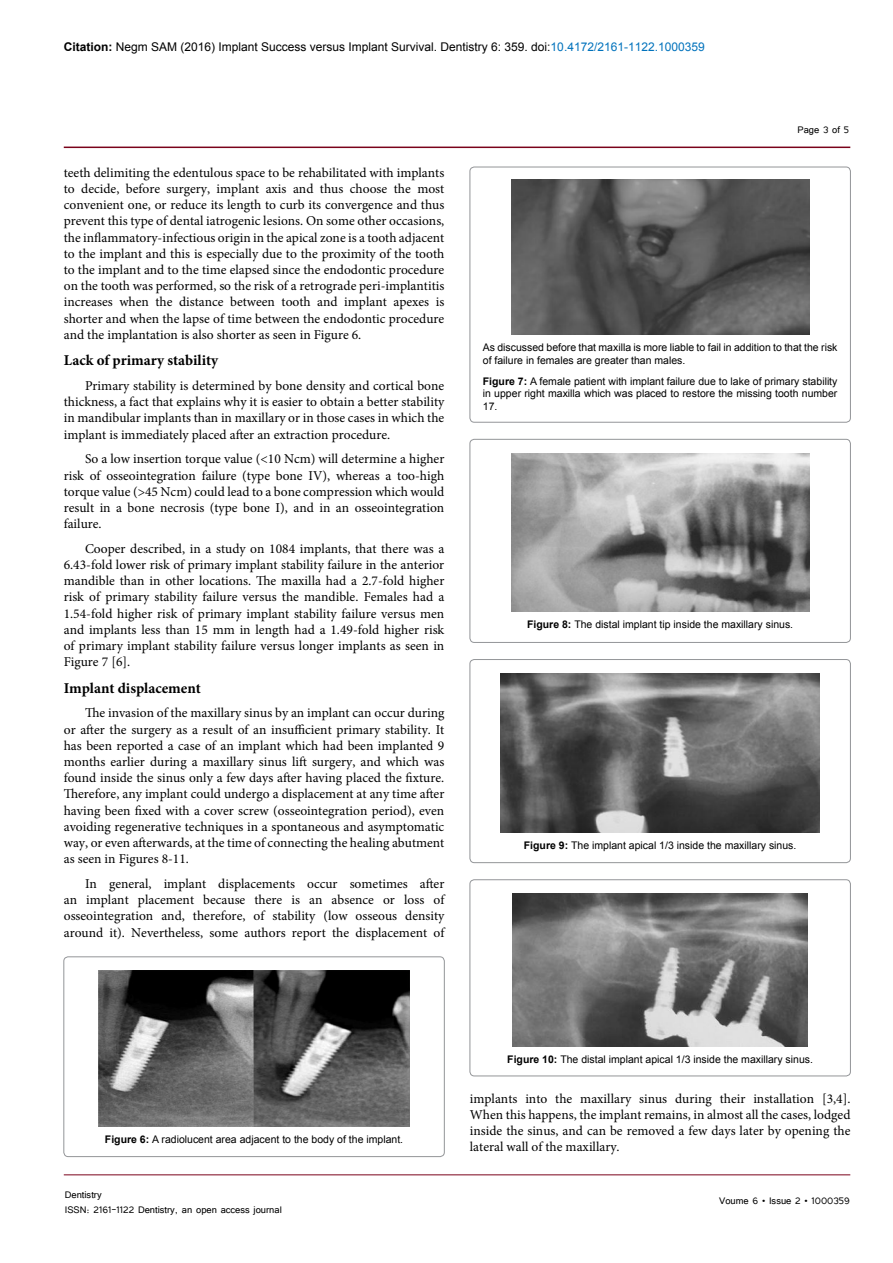
<style>
.page{position:relative;width:893px;height:1263px;background:#fff}
.page>*{position:absolute;margin:0;border:0;box-sizing:border-box;transform-origin:0 0}
.t1{font:700 15px "Minion Pro";letter-spacing:-.005em;color:#000}
.t2{font:13.5px/16.2px "Minion Pro";color:#000;text-align:justify}
.t3{font:12px "Arial";color:#000}
.t4{font:12px/14.4px "Tunga";color:#000}
.t5{font:10.5px/12.6px "Arial";color:#000}
.s1{font-weight:700}
.s2{color:#0072bc}
</style>
<div class="page">
<hr style="left:64px;top:147px;width:786px;height:1px;background:#7a031b">
<hr style="left:64px;top:1174px;width:786px;height:1px;background:#7a031b">
<div style="left:64px;top:957px;width:380px;height:199px;border:1px solid #939598;border-radius:4px"></div>
<img style="left:99px;top:970px;width:310px;height:157px">
<div style="left:470px;top:167px;width:380px;height:255px;border:1px solid #939598;border-radius:4px"></div>
<img style="left:511px;top:179px;width:298px;height:156px">
<div style="left:470px;top:439px;width:380px;height:203px;border:1px solid #939598;border-radius:4px"></div>
<img style="left:511px;top:454px;width:298px;height:158px">
<div style="left:470px;top:659px;width:380px;height:204px;border:1px solid #939598;border-radius:4px"></div>
<img style="left:500px;top:673px;width:320px;height:160px">
<div style="left:470px;top:880px;width:380px;height:196px;border:1px solid #939598;border-radius:4px"></div>
<img style="left:513px;top:893px;width:294px;height:153px">
<p class="t3" style="left:64px;top:39px;width:642px"><span class="s1">Citation:</span> Negm SAM (2016) Implant Success versus Implant Survival. Dentistry 6: 359. doi:<span class="s2">10.4172/2161-1122.1000359</span></p>
<p class="t4" style="left:797px;top:122px;width:53px">Page 3 of 5</p>
<p class="t2" style="left:64px;top:164px;width:382px">teeth delimiting the edentulous space to be rehabilitated with implants to decide, before surgery, implant axis and thus choose the most convenient one, or reduce its length to curb its convergence and thus prevent this type of dental iatrogenic lesions. On some other occasions, the inflammatory-infectious origin in the apical zone is a tooth adjacent to the implant and this is especially due to the proximity of the tooth to the implant and to the time elapsed since the endodontic procedure on the tooth was performed, so the risk of a retrograde peri-implantitis increases when the distance between tooth and implant apexes is shorter and when the lapse of time between the endodontic procedure and the implantation is also shorter as seen in Figure 6.</p>
<p class="t1" style="left:64px;top:350px;width:156px">Lack of primary stability</p>
<p class="t2" style="left:64px;top:378px;width:382px;text-indent:21px">Primary stability is determined by bone density and cortical bone thickness, a fact that explains why it is easier to obtain a better stability in mandibular implants than in maxillary or in those cases in which the implant is immediately placed after an extraction procedure.</p>
<p class="t2" style="left:64px;top:451px;width:382px;text-indent:21px">So a low insertion torque value (&lt;10 Ncm) will determine a higher risk of osseointegration failure (type bone IV), whereas a too-high torque value (&gt;45 Ncm) could lead to a bone compression which would result in a bone necrosis (type bone I), and in an osseointegration failure.</p>
<p class="t2" style="left:64px;top:540px;width:382px;text-indent:21px">Cooper described, in a study on 1084 implants, that there was a 6.43-fold lower risk of primary implant stability failure in the anterior mandible than in other locations. The maxilla had a 2.7-fold higher risk of primary stability failure versus the mandible. Females had a 1.54-fold higher risk of primary implant stability failure versus men and implants less than 15 mm in length had a 1.49-fold higher risk of primary implant stability failure versus longer implants as seen in Figure 7 [6].</p>
<p class="t1" style="left:64px;top:677px;width:139px">Implant displacement</p>
<p class="t2" style="left:64px;top:705px;width:382px;text-indent:21px">The invasion of the maxillary sinus by an implant can occur during or after the surgery as a result of an insufficient primary stability. It has been reported a case of an implant which had been implanted 9 months earlier during a maxillary sinus lift surgery, and which was found inside the sinus only a few days after having placed the fixture.<br>Therefore, any implant could undergo a displacement at any time after having been fixed with a cover screw (osseointegration period), even avoiding regenerative techniques in a spontaneous and asymptomatic way, or even afterwards, at the time of connecting the healing abutment as seen in Figures 8-11.</p>
<p class="t2" style="left:64px;top:876px;width:382px;text-indent:21px">In general, implant displacements occur sometimes after an implant placement because there is an absence or loss of osseointegration and, therefore, of stability (low osseous density around it). Nevertheless, some authors report the displacement of</p>
<p class="t5" style="left:483px;top:341px;width:356px">As discussed before that maxilla is more liable to fail in addition to that the risk of failure in females are greater than males.</p>
<p class="t5" style="left:483px;top:375px;width:356px;text-align:justify"><span class="s1">Figure 7:</span> A female patient with implant failure due to lake of primary stability in upper right maxilla which was placed to restore the missing tooth number 17.</p>
<p class="t5" style="left:527px;top:618px;width:268px"><span class="s1">Figure 8:</span> The distal implant tip inside the maxillary sinus.</p>
<p class="t5" style="left:524px;top:839px;width:274px"><span class="s1">Figure 9:</span> The implant apical 1/3 inside the maxillary sinus.</p>
<p class="t5" style="left:105px;top:1133px;width:300px"><span class="s1">Figure 6:</span> A radiolucent area adjacent to the body of the implant.</p>
<p class="t4" style="left:65px;top:1187px;width:219px">Dentistry<br>ISSN: 2161-1122 Dentistry, an open access journal</p>
<p class="t5" style="left:507px;top:1053px;width:307px"><span class="s1">Figure 10:</span> The distal implant apical 1/3 inside the maxillary sinus.</p>
<p class="t2" style="left:470px;top:1090px;width:382px">implants into the maxillary sinus during their installation [3,4].<br>When this happens, the implant remains, in almost all the cases, lodged inside the sinus, and can be removed a few days later by opening the lateral wall of the maxillary.</p>
<p class="t4" style="left:719px;top:1193px;width:132px">Voume 6 • Issue 2 • 1000359</p>
</div>
